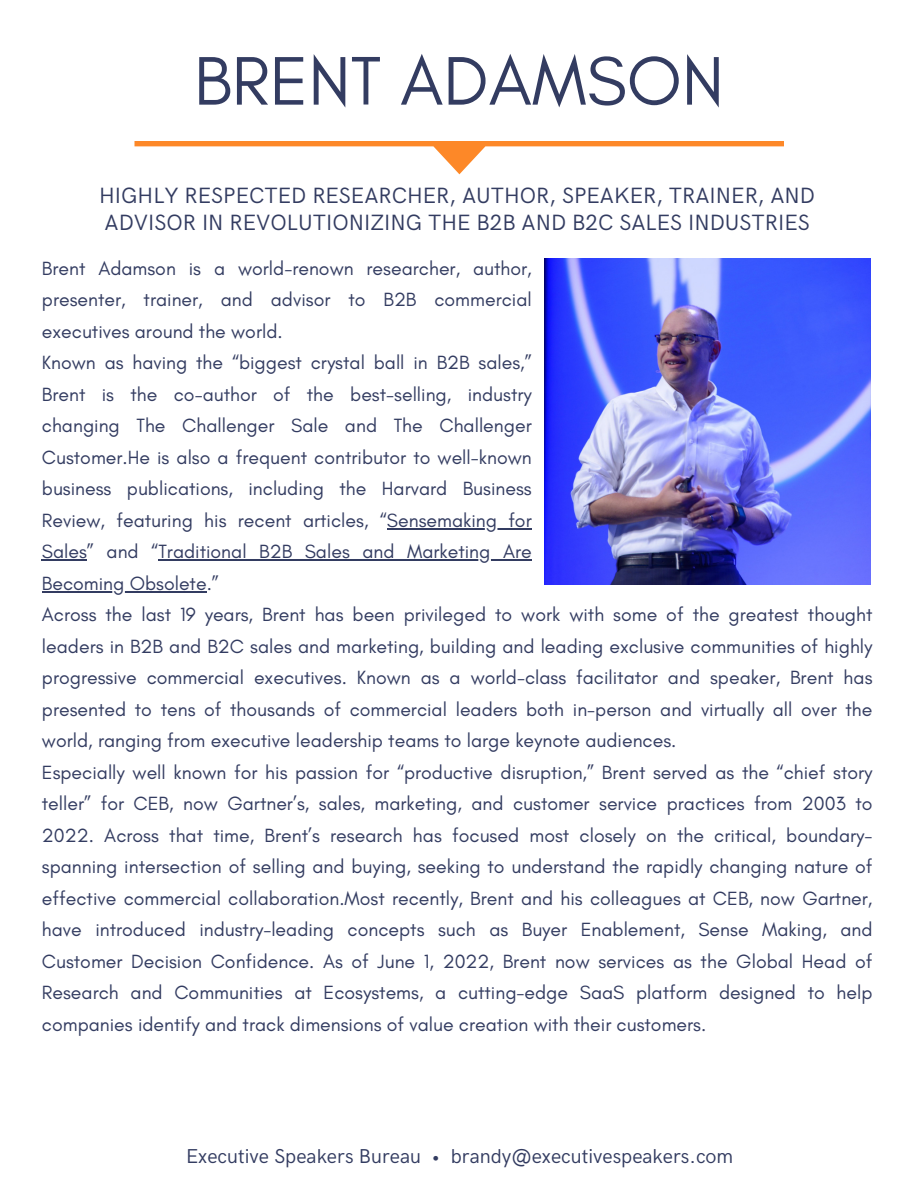
<style>
.page{position:relative;width:918px;height:1188px;background:#fff}
.page>*{position:absolute;margin:0;border:0;box-sizing:border-box;transform-origin:0 0}
.t1{font:69.9px "Glacial Indifference";color:#333c61}
.t2{font:22.2px/27px "HK Grotesk";color:#333c61}
.t3{font:20.1px "HK Grotesk";color:#333c61}
.t4{font:19.5px/31.5px "Glacial Indifference";color:#333c61;text-align:justify}
</style>
<div class="page">
<svg style="left:134px;top:141px;width:650px;height:33px"></svg>
<img style="left:544px;top:258px;width:327px;height:327px">
<hr style="left:387px;top:528px;width:145px;height:1px;background:#333c61">
<hr style="left:42px;top:560px;width:45px;height:1px;background:#333c61">
<hr style="left:158px;top:560px;width:374px;height:1px;background:#333c61">
<hr style="left:42px;top:591px;width:165px;height:1px;background:#333c61">
<p class="t1" style="left:194px;top:38px;width:531px">BRENT ADAMSON</p>
<p class="t2" style="left:99px;top:183px;width:717px">HIGHLY RESPECTED RESEARCHER, AUTHOR, SPEAKER, TRAINER, AND<br>ADVISOR IN REVOLUTIONIZING THE B2B AND B2C SALES INDUSTRIES</p>
<p class="t4" style="left:42px;top:252px;width:491px">Brent Adamson is a world-renown researcher, author, presenter, trainer, and advisor to B2B commercial executives around the world.</p>
<p class="t4" style="left:42px;top:347px;width:491px">Known as having the “biggest crystal ball in B2B sales,” Brent is the co-author of the best-selling, industry changing The Challenger Sale and The Challenger Customer.He is also a frequent contributor to well-known business publications, including the Harvard Business Review, featuring his recent articles, “Sensemaking for Sales” and “Traditional B2B Sales and Marketing Are Becoming Obsolete.”</p>
<p class="t4" style="left:42px;top:599px;width:832px">Across the last 19 years, Brent has been privileged to work with some of the greatest thought leaders in B2B and B2C sales and marketing, building and leading exclusive communities of highly progressive commercial executives. Known as a world-class facilitator and speaker, Brent has presented to tens of thousands of commercial leaders both in-person and virtually all over the world, ranging from executive leadership teams to large keynote audiences.</p>
<p class="t4" style="left:42px;top:756px;width:832px">Especially well known for his passion for “productive disruption,” Brent served as the “chief story teller” for CEB, now Gartner’s, sales, marketing, and customer service practices from 2003 to 2022. Across that time, Brent’s research has focused most closely on the critical, boundary&shy;spanning intersection of selling and buying, seeking to understand the rapidly changing nature of effective commercial collaboration.Most recently, Brent and his colleagues at CEB, now Gartner, have introduced industry-leading concepts such as Buyer Enablement, Sense Making, and Customer Decision Confidence. As of June 1, 2022, Brent now services as the Global Head of Research and Communities at Ecosystems, a cutting-edge SaaS platform designed to help companies identify and track dimensions of value creation with their customers.</p>
<p class="t3" style="left:186px;top:1145px;width:549px">Executive Speakers Bureau • brandy@executivespeakers.com</p>
</div>
